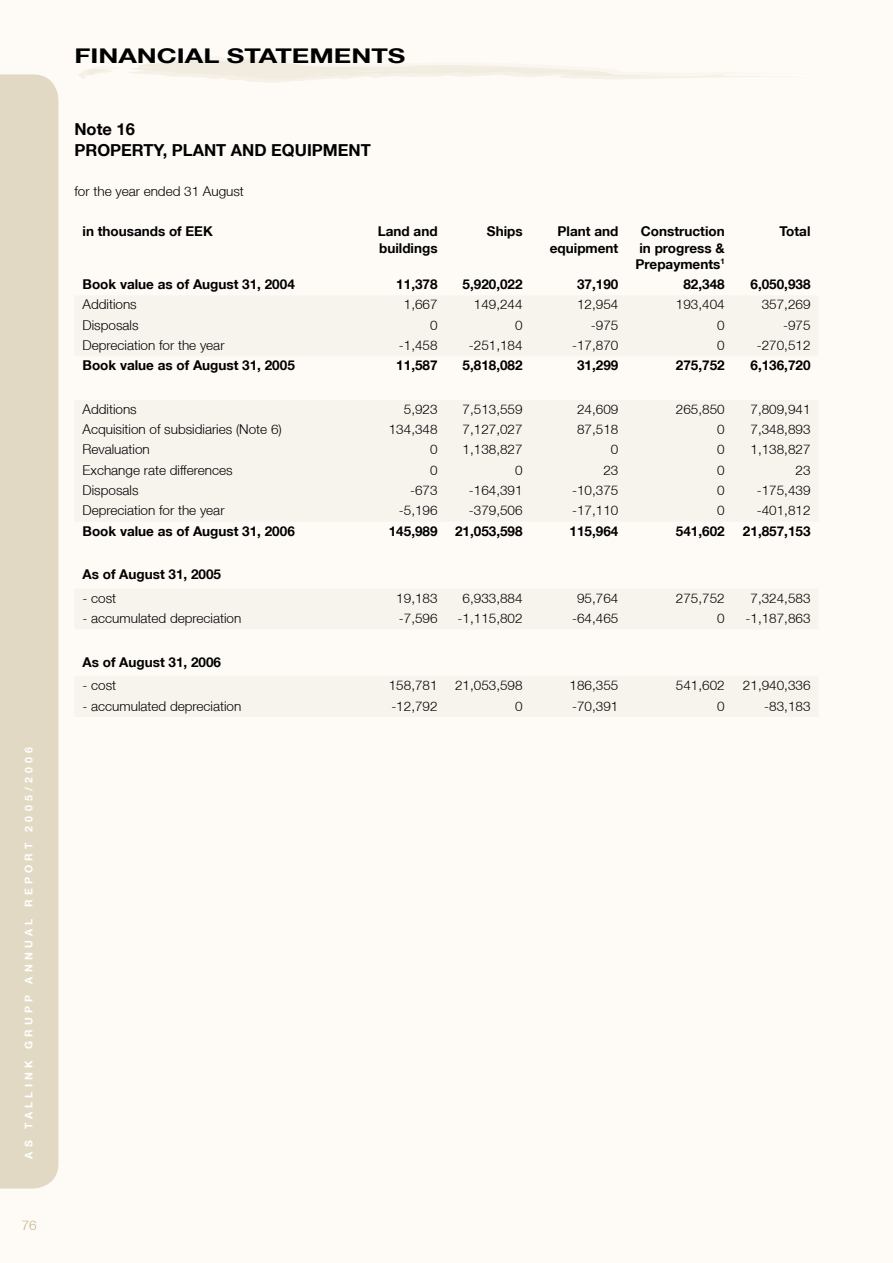
<style>
.page{position:relative;width:893px;height:1263px;background:#fefbf6}
.page>*{position:absolute;margin:0;border:0;box-sizing:border-box;transform-origin:0 0}
.t1{font:700 20.25px "Helvetica Neue LT";color:#000;scale:1.33 1}
.t2{font:700 16.5px/20.2px "Helvetica Neue LT";color:#000}
.t3{font:300 13.5px "Helvetica Neue LT";color:#000}
.t4{font:700 13.5px/16.2px "Helvetica Neue LT";color:#000;text-align:center}
.t5{font:300 13.5px "Helvetica Neue LT";color:#c4b48d}
.t6{font:700 10.5px "Helvetica Neue LT";letter-spacing:.4em;color:#fff}
</style>
<div class="page">
<div style="left:0;top:74px;width:58px;height:1114px;background:#e2d9c4"></div>
<hr style="left:892px;top:0;width:1px;height:1263px;background:#f7ad46">
<svg style="left:78px;top:59px;width:692px;height:23px"></svg>
<p class="t6" style="left:22px;top:1159px;width:413px;rotate:-90deg">AS TALLINK GRUPP ANNUAL REPORT 2005/2006</p>
<p class="t5" style="left:22px;top:1217px;width:17px">76</p>
<h1 class="t1" style="left:74px;top:43px;width:250px">FINANCIAL STATEMENTS</h1>
<p class="t2" style="left:74px;top:119px;width:298px">Note 16<br>PROPERTY, PLANT AND EQUIPMENT</p>
<p class="t3" style="left:74px;top:183px;width:171px">for the year ended 31 August</p>
<p class="t4" style="left:83px;top:223px;width:132px">in thousands of EEK</p>
<p class="t4" style="left:378px;top:223px;width:61px;text-align:left">Land and buildings</p>
<p class="t4" style="left:487px;top:223px;width:37px">Ships</p>
<p class="t4" style="left:550px;top:223px;width:70px">Plant and equipment</p>
<p class="t4" style="left:636px;top:223px;width:91px">Construction in progress &amp;<br>Prepayments<sup>1</sup></p>
<p class="t4" style="left:779px;top:223px;width:32px">Total</p>
<p class="t4" style="left:83px;top:276px;width:214px">Book value as of August 31, 2004</p>
<p class="t4" style="left:396px;top:276px;width:43px">11,378</p>
<p class="t4" style="left:463px;top:276px;width:62px">5,920,022</p>
<p class="t4" style="left:577px;top:276px;width:43px">37,190</p>
<p class="t4" style="left:683px;top:276px;width:43px">82,348</p>
<p class="t4" style="left:750px;top:276px;width:62px">6,050,938</p>
<p class="t3" style="left:83px;top:296px;width:56px">Additions</p>
<p class="t3" style="left:404px;top:296px;width:35px">1,667</p>
<p class="t3" style="left:474px;top:296px;width:50px">149,244</p>
<p class="t3" style="left:577px;top:296px;width:43px">12,954</p>
<p class="t3" style="left:676px;top:296px;width:50px">193,404</p>
<p class="t3" style="left:762px;top:296px;width:50px">357,269</p>
<p class="t3" style="left:83px;top:316px;width:57px">Disposals</p>
<p class="t3" style="left:430px;top:316px;width:9px">0</p>
<p class="t3" style="left:515px;top:316px;width:9px">0</p>
<p class="t3" style="left:591px;top:316px;width:29px">-975</p>
<p class="t3" style="left:717px;top:316px;width:9px">0</p>
<p class="t3" style="left:783px;top:316px;width:29px">-975</p>
<p class="t3" style="left:83px;top:337px;width:144px">Depreciation for the year</p>
<p class="t3" style="left:399px;top:337px;width:40px">-1,458</p>
<p class="t3" style="left:469px;top:337px;width:55px">-251,184</p>
<p class="t3" style="left:572px;top:337px;width:48px">-17,870</p>
<p class="t3" style="left:717px;top:337px;width:9px">0</p>
<p class="t3" style="left:757px;top:337px;width:55px">-270,512</p>
<p class="t4" style="left:83px;top:357px;width:214px">Book value as of August 31, 2005</p>
<p class="t4" style="left:396px;top:357px;width:43px">11,587</p>
<p class="t4" style="left:463px;top:357px;width:62px">5,818,082</p>
<p class="t4" style="left:577px;top:357px;width:43px">31,299</p>
<p class="t4" style="left:676px;top:357px;width:50px">275,752</p>
<p class="t4" style="left:750px;top:357px;width:62px">6,136,720</p>
<p class="t3" style="left:83px;top:401px;width:56px">Additions</p>
<p class="t3" style="left:404px;top:401px;width:35px">5,923</p>
<p class="t3" style="left:463px;top:401px;width:62px">7,513,559</p>
<p class="t3" style="left:577px;top:401px;width:43px">24,609</p>
<p class="t3" style="left:676px;top:401px;width:50px">265,850</p>
<p class="t3" style="left:750px;top:401px;width:62px">7,809,941</p>
<p class="t3" style="left:83px;top:421px;width:201px">Acquisition of subsidiaries (Note 6)</p>
<p class="t3" style="left:389px;top:421px;width:50px">134,348</p>
<p class="t3" style="left:463px;top:421px;width:62px">7,127,027</p>
<p class="t3" style="left:577px;top:421px;width:43px">87,518</p>
<p class="t3" style="left:717px;top:421px;width:9px">0</p>
<p class="t3" style="left:750px;top:421px;width:62px">7,348,893</p>
<p class="t3" style="left:83px;top:441px;width:69px">Revaluation</p>
<p class="t3" style="left:430px;top:441px;width:9px">0</p>
<p class="t3" style="left:463px;top:441px;width:62px">1,138,827</p>
<p class="t3" style="left:611px;top:441px;width:9px">0</p>
<p class="t3" style="left:717px;top:441px;width:9px">0</p>
<p class="t3" style="left:750px;top:441px;width:62px">1,138,827</p>
<p class="t3" style="left:83px;top:462px;width:152px">Exchange rate differences</p>
<p class="t3" style="left:430px;top:462px;width:9px">0</p>
<p class="t3" style="left:515px;top:462px;width:9px">0</p>
<p class="t3" style="left:603px;top:462px;width:17px">23</p>
<p class="t3" style="left:717px;top:462px;width:9px">0</p>
<p class="t3" style="left:795px;top:462px;width:17px">23</p>
<p class="t3" style="left:83px;top:482px;width:57px">Disposals</p>
<p class="t3" style="left:410px;top:482px;width:29px">-673</p>
<p class="t3" style="left:469px;top:482px;width:55px">-164,391</p>
<p class="t3" style="left:572px;top:482px;width:48px">-10,375</p>
<p class="t3" style="left:717px;top:482px;width:9px">0</p>
<p class="t3" style="left:757px;top:482px;width:55px">-175,439</p>
<p class="t3" style="left:83px;top:502px;width:144px">Depreciation for the year</p>
<p class="t3" style="left:399px;top:502px;width:40px">-5,196</p>
<p class="t3" style="left:469px;top:502px;width:55px">-379,506</p>
<p class="t3" style="left:572px;top:502px;width:48px">-17,110</p>
<p class="t3" style="left:717px;top:502px;width:9px">0</p>
<p class="t3" style="left:757px;top:502px;width:55px">-401,812</p>
<p class="t4" style="left:83px;top:522px;width:214px">Book value as of August 31, 2006</p>
<p class="t4" style="left:389px;top:522px;width:50px">145,989</p>
<p class="t4" style="left:455px;top:522px;width:69px">21,053,598</p>
<p class="t4" style="left:570px;top:522px;width:50px">115,964</p>
<p class="t4" style="left:676px;top:522px;width:50px">541,602</p>
<p class="t4" style="left:743px;top:522px;width:69px">21,857,153</p>
<p class="t4" style="left:83px;top:566px;width:140px">As of August 31, 2005</p>
<p class="t3" style="left:83px;top:590px;width:35px">- cost</p>
<p class="t3" style="left:396px;top:590px;width:43px">19,183</p>
<p class="t3" style="left:463px;top:590px;width:62px">6,933,884</p>
<p class="t3" style="left:577px;top:590px;width:43px">95,764</p>
<p class="t3" style="left:676px;top:590px;width:50px">275,752</p>
<p class="t3" style="left:750px;top:590px;width:62px">7,324,583</p>
<p class="t3" style="left:83px;top:610px;width:160px">- accumulated depreciation</p>
<p class="t3" style="left:399px;top:610px;width:40px">-7,596</p>
<p class="t3" style="left:458px;top:610px;width:67px">-1,115,802</p>
<p class="t3" style="left:572px;top:610px;width:48px">-64,465</p>
<p class="t3" style="left:717px;top:610px;width:9px">0</p>
<p class="t3" style="left:745px;top:610px;width:67px">-1,187,863</p>
<p class="t4" style="left:83px;top:653px;width:140px">As of August 31, 2006</p>
<p class="t3" style="left:83px;top:677px;width:35px">- cost</p>
<p class="t3" style="left:389px;top:677px;width:50px">158,781</p>
<p class="t3" style="left:455px;top:677px;width:69px">21,053,598</p>
<p class="t3" style="left:570px;top:677px;width:50px">186,355</p>
<p class="t3" style="left:676px;top:677px;width:50px">541,602</p>
<p class="t3" style="left:743px;top:677px;width:69px">21,940,336</p>
<p class="t3" style="left:83px;top:697px;width:160px">- accumulated depreciation</p>
<p class="t3" style="left:391px;top:697px;width:48px">-12,792</p>
<p class="t3" style="left:515px;top:697px;width:9px">0</p>
<p class="t3" style="left:572px;top:697px;width:48px">-70,391</p>
<p class="t3" style="left:717px;top:697px;width:9px">0</p>
<p class="t3" style="left:764px;top:697px;width:48px">-83,183</p>
</div>
